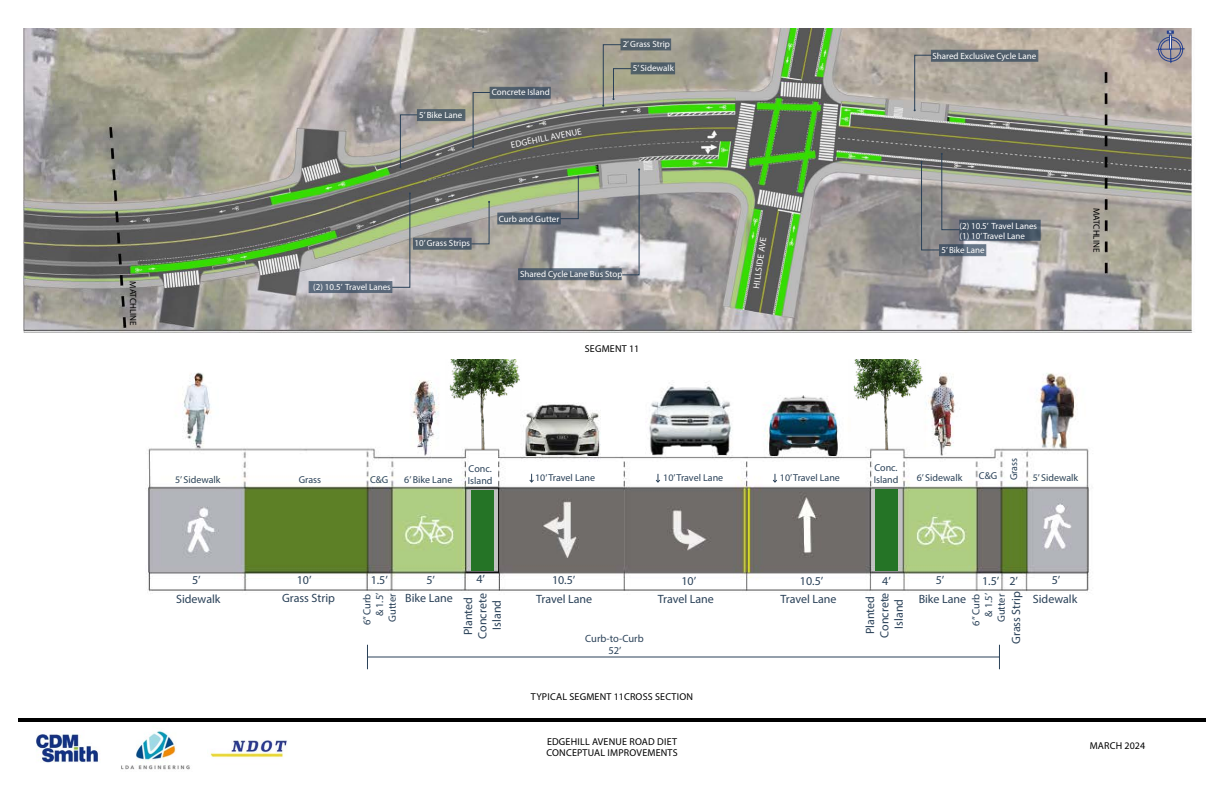
<style>
.page{position:relative;width:1224px;height:792px;background:#fff}
.page>*{position:absolute;margin:0;border:0;box-sizing:border-box;transform-origin:0 0}
.t1{font:12px/14.4px "Myriad Pro";color:#2a4158;text-align:center}
.t2{font:10.5px/12.6px "Myriad Pro";color:#2a4158;text-align:right}
.t3{font:10px/12px "Myriad Pro";color:#2a4158}
.t4{font:10px "Myriad Pro";letter-spacing:.02em;color:#000}
.t5{font:9px/10.8px "Myriad Pro";color:#fff}
.t6{font:9px "Myriad Pro";letter-spacing:-.005em;color:#000}
</style>
<div class="page">
<img style="left:36px;top:731px;width:63px;height:32px">
<hr style="left:18px;top:718px;width:1188px;height:4px;background:#000">
<img style="left:121px;top:730px;width:69px;height:40px">
<img style="left:210px;top:740px;width:77px;height:18px">
<img style="left:148px;top:372px;width:941px;height:223px">
<img style="left:23px;top:29px;width:1169px;height:303px">
<div style="left:413px;top:238px;width:58px;height:11px;background:#4e5d6a"></div>
<svg style="left:498px;top:213px;width:63px;height:11px"></svg>
<div style="left:309px;top:281px;width:83px;height:12px;background:#5b697b;border:1px solid #2a4158"></div>
<div style="left:931px;top:50px;width:107px;height:11px;background:#505e6b"></div>
<svg style="left:939px;top:245px;width:47px;height:11px"></svg>
<div style="left:960px;top:220px;width:80px;height:20px;background:#415164;border:1px solid #2a4158"></div>
<svg style="left:518px;top:269px;width:103px;height:11px"></svg>
<div style="left:417px;top:109px;width:48px;height:12px;background:#51606b;border:1px solid #2a4158"></div>
<div style="left:490px;top:87px;width:60px;height:12px;background:#4c5a6a;border:1px solid #2a4158"></div>
<div style="left:621px;top:39px;width:50px;height:11px;background:#505e69"></div>
<div style="left:631px;top:63px;width:44px;height:11px;background:#4f5f68"></div>
<svg style="left:471px;top:201px;width:19px;height:43px"></svg>
<svg style="left:560px;top:176px;width:19px;height:43px"></svg>
<svg style="left:392px;top:192px;width:19px;height:96px"></svg>
<svg style="left:914px;top:55px;width:19px;height:56px"></svg>
<svg style="left:921px;top:153px;width:39px;height:97px"></svg>
<svg style="left:621px;top:168px;width:19px;height:107px"></svg>
<svg style="left:399px;top:114px;width:19px;height:54px"></svg>
<svg style="left:472px;top:92px;width:19px;height:56px"></svg>
<svg style="left:602px;top:44px;width:30px;height:63px"></svg>
<svg style="left:999px;top:645px;width:1px;height:24px"></svg>
<svg style="left:367px;top:645px;width:1px;height:24px"></svg>
<hr style="left:367px;top:657px;width:633px;height:1px;background:#2a4158">
<svg style="left:529px;top:474px;width:5px;height:9px"></svg>
<svg style="left:655px;top:474px;width:6px;height:9px"></svg>
<svg style="left:772px;top:474px;width:6px;height:9px"></svg>
<img style="left:446px;top:360px;width:76px;height:89px">
<img style="left:849px;top:360px;width:76px;height:89px">
<div style="left:472px;top:490px;width:22px;height:81px;background:#257426"></div>
<div style="left:875px;top:489px;width:22px;height:82px;background:#257426"></div>
<svg style="left:1156px;top:30px;width:29px;height:33px"></svg>
<p class="t6" style="left:139px;top:281px;width:46px;rotate:90deg">MATCHLINE</p>
<p class="t5" style="left:419px;top:109px;width:45px">5’ Bike Lane</p>
<p class="t5" style="left:492px;top:87px;width:60px">Concrete Island</p>
<p class="t5" style="left:510px;top:139px;width:74px;rotate:-11deg">EDGEHILL AVENUE</p>
<p class="t5" style="left:623px;top:38px;width:49px">2’ Grass Strip</p>
<p class="t5" style="left:633px;top:62px;width:43px">5’ Sidewalk</p>
<p class="t5" style="left:313px;top:281px;width:79px">(2) 10.5’ Travel Lanes</p>
<p class="t5" style="left:415px;top:238px;width:57px">10’ Grass Strips</p>
<p class="t5" style="left:499px;top:213px;width:62px">Curb and Gutter</p>
<p class="t5" style="left:520px;top:268px;width:104px">Shared Cycle Lane Bus Stop</p>
<p class="t4" style="left:585px;top:343px;width:56px">SEGMENT 11</p>
<p class="t5" style="left:751px;top:288px;width:53px;rotate:-82deg">HILLSIDE AVE</p>
<p class="t5" style="left:932px;top:51px;width:105px">Shared Exclusive Cycle Lane</p>
<p class="t5" style="left:960px;top:220px;width:79px">(2) 10.5’ Travel Lanes (1) 10’ Travel Lane</p>
<p class="t5" style="left:941px;top:244px;width:45px">5’ Bike Lane</p>
<p class="t6" style="left:1102px;top:208px;width:46px;rotate:90deg">MATCHLINE</p>
<p class="t3" style="left:874px;top:461px;width:26px">Conc.<br>Island</p>
<p class="t3" style="left:404px;top:474px;width:50px">6’ Bike Lane</p>
<p class="t3" style="left:468px;top:463px;width:26px">Conc.<br>Island</p>
<p class="t3" style="left:917px;top:471px;width:47px">6’ Sidewalk</p>
<p class="t3" style="left:175px;top:473px;width:47px">5’ Sidewalk</p>
<p class="t3" style="left:299px;top:473px;width:24px">Grass</p>
<p class="t3" style="left:370px;top:473px;width:20px">C&amp;G</p>
<p class="t3" style="left:535px;top:471px;width:61px">10’ Travel Lane</p>
<p class="t3" style="left:663px;top:471px;width:61px">10’ Travel Lane</p>
<p class="t3" style="left:780px;top:472px;width:61px">10’ Travel Lane</p>
<p class="t3" style="left:979px;top:469px;width:20px">C&amp;G</p>
<p class="t3" style="left:1008px;top:480px;width:24px;rotate:-90deg">Grass</p>
<p class="t3" style="left:1033px;top:472px;width:47px">5’ Sidewalk</p>
<h1 class="t1" style="left:192px;top:573px;width:10px">5’</h1>
<h1 class="t1" style="left:297px;top:573px;width:16px">10’</h1>
<h1 class="t1" style="left:426px;top:573px;width:10px">5’</h1>
<h1 class="t1" style="left:476px;top:572px;width:10px">4’</h1>
<h1 class="t1" style="left:552px;top:573px;width:25px">10.5’</h1>
<h1 class="t1" style="left:681px;top:573px;width:16px">10’</h1>
<h1 class="t1" style="left:882px;top:573px;width:10px">4’</h1>
<h1 class="t1" style="left:936px;top:573px;width:10px">5’</h1>
<h1 class="t1" style="left:1009px;top:574px;width:10px">2’</h1>
<h1 class="t1" style="left:1052px;top:572px;width:10px">5’</h1>
<h1 class="t1" style="left:536px;top:591px;width:58px">Travel Lane</h1>
<h1 class="t1" style="left:658px;top:591px;width:58px">Travel Lane</h1>
<h1 class="t1" style="left:919px;top:592px;width:49px">Bike Lane</h1>
<h1 class="t1" style="left:1033px;top:591px;width:46px">Sidewalk</h1>
<h1 class="t1" style="left:371px;top:573px;width:19px">1.5’</h1>
<p class="t2" style="left:360px;top:625px;width:34px;rotate:-90deg">6” Curb &amp; 1.5’<br>Gutter</p>
<h1 class="t1" style="left:780px;top:572px;width:58px;line-height:17.8px">10.5’<br>Travel Lane</h1>
<h1 class="t1" style="left:982px;top:574px;width:19px">1.5’</h1>
<p class="t2" style="left:970px;top:626px;width:34px;rotate:-90deg">6” Curb &amp; 1.5’<br>Gutter</p>
<h1 class="t1" style="left:863px;top:638px;width:47px;rotate:-90deg">Planted<br>Concrete<br>Island</h1>
<h1 class="t1" style="left:1009px;top:644px;width:54px;rotate:-90deg">Grass Strip</h1>
<h1 class="t1" style="left:176px;top:591px;width:46px">Sidewalk</h1>
<h1 class="t1" style="left:405px;top:591px;width:49px">Bike Lane</h1>
<h1 class="t1" style="left:282px;top:591px;width:54px">Grass Strip</h1>
<h1 class="t1" style="left:461px;top:639px;width:47px;rotate:-90deg">Planted<br>Concrete<br>Island</h1>
<p class="t2" style="left:585px;top:632px;width:60px;text-align:center">Curb-to-Curb<br>52’</p>
<p class="t4" style="left:531px;top:690px;width:164px">TYPICAL SEGMENT 11CROSS SECTION</p>
<p class="t4" style="left:547px;top:735px;width:131px">EDGEHILL AVENUE ROAD DIET</p>
<p class="t4" style="left:546px;top:746px;width:133px">CONCEPTUAL IMPROVEMENTS</p>
<p class="t4" style="left:1090px;top:739px;width:57px">MARCH 2024</p>
</div>
